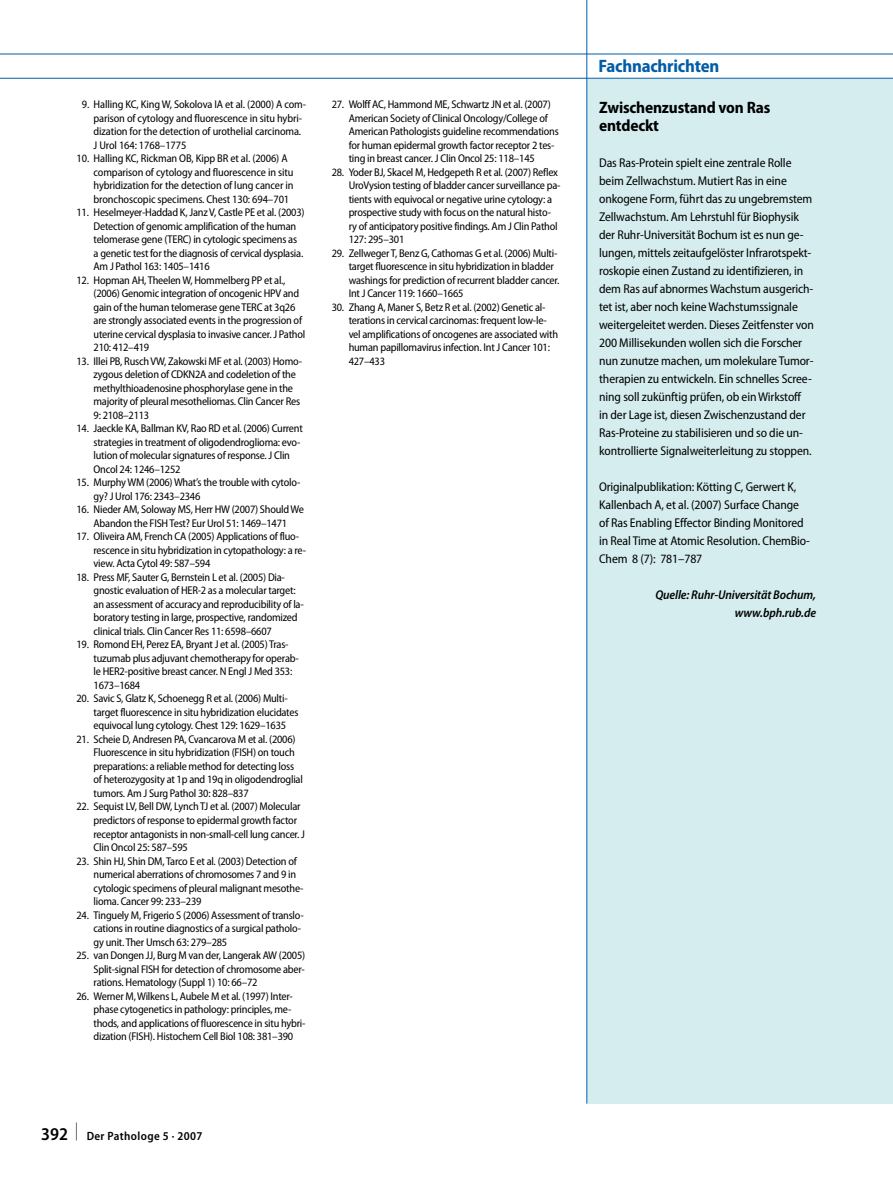
<style>
.page{position:relative;width:893px;height:1178px;background:#fff}
.page>*{position:absolute;margin:0;border:0;box-sizing:border-box;transform-origin:0 0}
._001_rubrik{font:700 semi-condensed 18px "Myriad Pro";letter-spacing:-.01em;color:#005da8}
._302_BB_FN_headline{font:700 semi-condensed 16.5px/18px "Myriad Pro";letter-spacing:-.01em;color:#000}
._306_BB_FN_text_ohne{font:semi-condensed 12.75px/18px "Myriad Pro";letter-spacing:-.01em;color:#000}
._308_BB_FN_autor_que{font:italic 600 semi-condensed 12.75px "Myriad Pro";letter-spacing:-.01em;color:#000}
.t1{font:600 semi-condensed 12px "Myriad Pro";letter-spacing:.03em;color:#000}
._023_literatur{font:semi-condensed 11.25px/13.5px "Myriad Pro";letter-spacing:-.02em;color:#000}
.s1{font-size:18px}
</style>
<div class="page">
<div style="left:587px;top:79px;width:306px;height:1024px;background:#d5edee"></div>
<hr style="left:586px;top:0;width:1px;height:1103px;background:#005da8">
<hr style="left:0;top:54px;width:893px;height:1px;background:#005da8">
<hr style="left:0;top:78px;width:893px;height:1px;background:#005da8">
<p class="_023_literatur" style="left:94px;top:98px;width:214px;text-indent:-12px">9. Halling KC, KingW, Sokolova IA et al. (2000) A com&shy;parison of cytology and fluorescence in situ hybri&shy;dization for the detection of urothelial carcinoma.<br>J Urol 164: 1768–1775</p>
<p class="_023_literatur" style="left:94px;top:152px;width:201px;text-indent:-17px">10. Halling KC, Rickman OB, Kipp BR et al. (2006) A comparison of cytology and fluorescence in situ hybridization for the detection of lung cancer in bronchoscopic specimens. Chest 130: 694–701</p>
<p class="_023_literatur" style="left:94px;top:206px;width:213px;text-indent:-17px">11. Heselmeyer-Haddad K, JanzV, Castle PE et al. (2003)<br>Detection of genomic amplification of the human telomerase gene (TERC) in cytologic specimens as a genetic test for the diagnosis of cervical dysplasia.<br>Am J Pathol 163: 1405–1416</p>
<p class="_023_literatur" style="left:94px;top:274px;width:213px;text-indent:-17px">12. Hopman AH, TheelenW, Hommelberg PP et al., (2006) Genomic integration of oncogenic HPV and gain of the human telomerase gene TERC at 3q26 are strongly associated events in the progression of uterine cervical dysplasia to invasive cancer. J Pathol 210: 412–419</p>
<p class="_023_literatur" style="left:94px;top:355px;width:210px;text-indent:-17px">13. Illei PB, RuschVW, Zakowski MF et al. (2003) Homo&shy;zygous deletion of CDKN2A and codeletion of the methylthioadenosine phosphorylase gene in the majority of pleural mesotheliomas. Clin Cancer Res 9: 2108–2113</p>
<p class="_023_literatur" style="left:94px;top:422px;width:211px;text-indent:-17px">14. Jaeckle KA, Ballman KV, Rao RD et al. (2006) Current strategies in treatment of oligodendroglioma: evo&shy;lution of molecular signatures of response. J Clin Oncol 24: 1246–1252</p>
<p class="_023_literatur" style="left:94px;top:476px;width:208px;text-indent:-17px">15. MurphyWM (2006)What’s the trouble with cytolo&shy;gy? J Urol 176: 2343–2346</p>
<p class="_023_literatur" style="left:77px;top:503px;width:229px;text-align:center">16. Nieder AM, Soloway MS, Herr HW (2007) ShouldWe<br>Abandon the FISHTest? Eur Urol 51: 1469–1471</p>
<p class="_023_literatur" style="left:94px;top:530px;width:214px;text-indent:-17px">17. Oliveira AM, French CA (2005) Applications of fluo&shy;rescence in situ hybridization in cytopathology: a re&shy;view. Acta Cytol 49: 587–594</p>
<p class="_023_literatur" style="left:94px;top:571px;width:212px;text-indent:-17px">18. Press MF, Sauter G, Bernstein L et al. (2005) Dia&shy;gnostic evaluation of HER-2 as a molecular target: an assessment of accuracy and reproducibility of la&shy;boratory testing in large, prospective, randomized clinical trials. Clin Cancer Res 11: 6598–6607</p>
<p class="_023_literatur" style="left:94px;top:638px;width:207px;text-indent:-17px">19. Romond EH, Perez EA, Bryant J et al. (2005) Tras&shy;tuzumab plus adjuvant chemotherapy for operab&shy;le HER2-positive breast cancer. N Engl J Med 353:<br>1673–1684</p>
<p class="_023_literatur" style="left:94px;top:692px;width:206px;text-indent:-17px">20. Savic S, Glatz K, Schoenegg R et al. (2006) Multi&shy;target fluorescence in situ hybridization elucidates equivocal lung cytology. Chest 129: 1629–1635</p>
<p class="_023_literatur" style="left:94px;top:733px;width:211px;text-indent:-17px">21. Scheie D, Andresen PA, Cvancarova M et al. (2006)<br>Fluorescence in situ hybridization (FISH) on touch preparations: a reliable method for detecting loss of heterozygosity at 1p and 19q in oligodendroglial tumors. Am J Surg Pathol 30: 828–837</p>
<p class="_023_literatur" style="left:94px;top:800px;width:213px;text-indent:-17px">22. Sequist LV, Bell DW, LynchTJ et al. (2007) Molecular predictors of response to epidermal growth factor receptor antagonists in non-small-cell lung cancer. J Clin Oncol 25: 587–595</p>
<p class="_023_literatur" style="left:94px;top:854px;width:212px;text-indent:-17px">23. Shin HJ, Shin DM, Tarco E et al. (2003) Detection of numerical aberrations of chromosomes 7 and 9 in cytologic specimens of pleural malignant mesothe&shy;lioma. Cancer 99: 233–239</p>
<p class="_023_literatur" style="left:94px;top:908px;width:212px;text-indent:-17px">24. Tinguely M, Frigerio S (2006) Assessment of translo&shy;cations in routine diagnostics of a surgical patholo&shy;gy unit. Ther Umsch 63: 279–285</p>
<p class="_023_literatur" style="left:94px;top:949px;width:213px;text-align:justify;text-indent:-17px">25. van Dongen JJ, Burg M van der, Langerak AW (2005)<br>Split-signal FISH for detection of chromosome aber&shy;rations. Hematology (Suppl 1) 10: 66–72</p>
<p class="_023_literatur" style="left:94px;top:989px;width:214px;text-indent:-17px">26. Werner M,Wilkens L, Aubele M et al. (1997) Inter&shy;phase cytogenetics in pathology: principles, me&shy;thods, and applications of fluorescence in situ hybri&shy;dization (FISH). Histochem Cell Biol 108: 381–390</p>
<p class="_023_literatur" style="left:349px;top:98px;width:212px;text-indent:-17px">27. Wolff AC, Hammond ME, Schwartz JN et al. (2007)<br>American Society of Clinical Oncology/College of American Pathologists guideline recommendations for human epidermal growth factor receptor 2 tes&shy;ting in breast cancer. J Clin Oncol 25: 118–145</p>
<p class="_023_literatur" style="left:349px;top:166px;width:213px;text-indent:-17px">28. Yoder BJ, Skacel M, Hedgepeth R et al. (2007) Reflex UroVysion testing of bladder cancer surveillance pa&shy;tients with equivocal or negative urine cytology: a prospective study with focus on the natural histo&shy;ry of anticipatory positive findings. Am J Clin Pathol 127: 295–301</p>
<p class="_023_literatur" style="left:349px;top:247px;width:212px;text-indent:-17px">29. Zellweger T, Benz G, Cathomas G et al. (2006) Multi&shy;target fluorescence in situ hybridization in bladder washings for prediction of recurrent bladder cancer.<br>Int J Cancer 119: 1660–1665</p>
<p class="_023_literatur" style="left:349px;top:301px;width:211px;text-indent:-17px">30. Zhang A, Maner S, Betz R et al. (2002) Genetic al&shy;terations in cervical carcinomas: frequent low-le&shy;vel amplifications of oncogenes are associated with human papillomavirus infection. Int J Cancer 101:<br>427–433</p>
<p class="t1" style="left:41px;top:1129px;width:163px"><span class="s1">392 </span><sup>|</sup> Der Pathologe 5 · 2007</p>
<p class="_001_rubrik" style="left:598px;top:55px;width:123px">Fachnachrichten</p>
<p class="_302_BB_FN_headline" style="left:599px;top:99px;width:173px">Zwischenzustand von Ras entdeckt</p>
<p class="_306_BB_FN_text_ohne" style="left:599px;top:154px;width:216px">Das Ras-Protein spielt eine zentrale Rolle beim Zellwachstum. Mutiert Ras in eine onkogene Form, führt das zu ungebremstem Zellwachstum. Am Lehrstuhl für Biophysik der Ruhr-Universität Bochum ist es nun ge&shy;lungen, mittels zeitaufgelöster Infrarotspekt&shy;roskopie einen Zustand zu identifizieren, in dem Ras auf abnormesWachstum ausgerich&shy;tet ist, aber noch keineWachstumssignale weitergeleitet werden. Dieses Zeitfenster von 200 Millisekunden wollen sich die Forscher nun zunutze machen, um molekulare Tumor&shy;therapien zu entwickeln. Ein schnelles Scree&shy;ning soll zukünftig prüfen, ob einWirkstoff<br>in der Lage ist, diesen Zwischenzustand der Ras-Proteine zu stabilisieren und so die un&shy;kontrollierte Signalweiterleitung zu stoppen.</p>
<p class="_306_BB_FN_text_ohne" style="left:599px;top:478px;width:212px">Originalpublikation: Kötting C, Gerwert K, Kallenbach A, et al. (2007) Surface Change of Ras Enabling Effector Binding Monitored in Real Time at Atomic Resolution. ChemBio-Chem 8 (7): 781–787</p>
<p class="_308_BB_FN_autor_que" style="left:655px;top:588px;width:162px">Quelle: Ruhr-Universität Bochum,</p>
<p class="_308_BB_FN_autor_que" style="left:735px;top:606px;width:83px">www.bph.rub.de</p>
</div>
